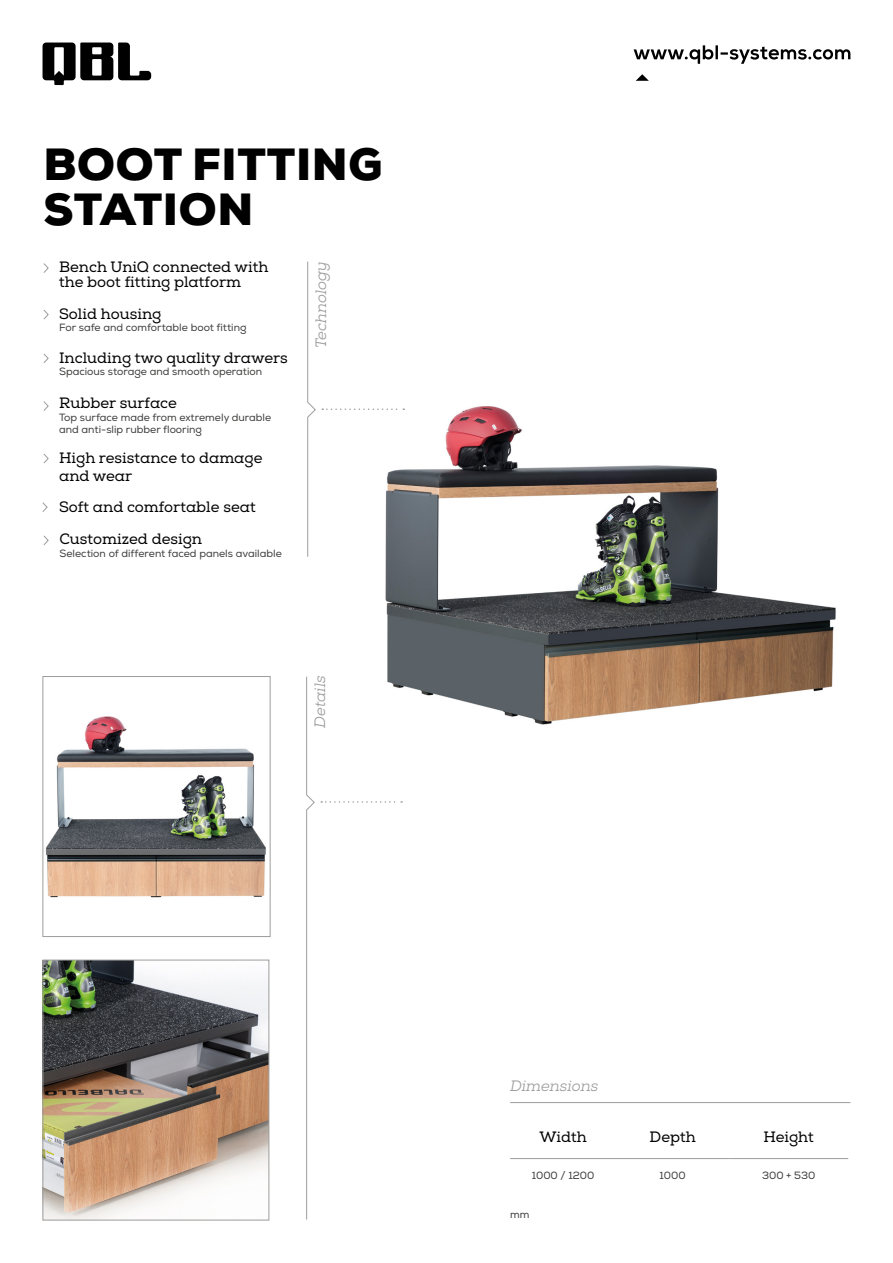
<style>
.page{position:relative;width:893px;height:1263px;background:#fff}
.page>*{position:absolute;margin:0;border:0;box-sizing:border-box;transform-origin:0 0}
.t1{font:900 45px/45px "Nexa";letter-spacing:.015em;color:#000}
.t2{font:15px/15px "Nexa Slab";color:#000}
.t3{font:italic 15px "Nexa Slab";color:#9d9d9c}
.t4{font:10.5px/12.6px "Nexa";color:#3c3c3b}
</style>
<div class="page">
<img style="left:385px;top:406px;width:451px;height:397px">
<svg style="left:43px;top:43px;width:108px;height:42px"></svg>
<svg style="left:634px;top:45px;width:216px;height:19px"></svg>
<svg style="left:636px;top:74px;width:13px;height:7px"></svg>
<svg style="left:306px;top:676px;width:9px;height:544px"></svg>
<svg style="left:321px;top:801px;width:81px;height:2px"></svg>
<img style="left:45px;top:716px;width:221px;height:182px">
<div style="left:43px;top:676px;width:227px;height:261px;border:1px solid #9d9d9c"></div>
<img style="left:45px;top:962px;width:222px;height:256px">
<div style="left:43px;top:960px;width:226px;height:260px;border:1px solid #9d9d9c"></div>
<svg style="left:43px;top:263px;width:6px;height:10px"></svg>
<svg style="left:307px;top:261px;width:9px;height:296px"></svg>
<svg style="left:322px;top:408px;width:82px;height:2px"></svg>
<svg style="left:43px;top:310px;width:6px;height:10px"></svg>
<svg style="left:43px;top:353px;width:6px;height:10px"></svg>
<svg style="left:43px;top:401px;width:6px;height:10px"></svg>
<svg style="left:43px;top:453px;width:6px;height:11px"></svg>
<svg style="left:43px;top:535px;width:6px;height:10px"></svg>
<svg style="left:42px;top:502px;width:6px;height:10px"></svg>
<hr style="left:510px;top:1102px;width:340px;height:1px;background:#9d9d9c">
<hr style="left:510px;top:1158px;width:106px;height:1px;background:#9d9d9c">
<hr style="left:616px;top:1158px;width:113px;height:1px;background:#9d9d9c">
<hr style="left:729px;top:1158px;width:119px;height:1px;background:#9d9d9c">
<h1 class="t1" style="left:43px;top:142px;width:341px">BOOT FITTING<br>STATION</h1>
<h2 class="t2" style="left:59px;top:260px;width:211px">Bench UniQ connected with the boot fitting platform</h2>
<h2 class="t2" style="left:59px;top:306px;width:104px">Solid housing</h2>
<p class="t4" style="left:59px;top:321px;width:189px">For safe and comfortable boot fitting</p>
<h2 class="t2" style="left:59px;top:350px;width:230px">Including two quality drawers</h2>
<p class="t4" style="left:59px;top:365px;width:205px">Spacious storage and smooth operation</p>
<h2 class="t2" style="left:59px;top:395px;width:119px">Rubber surface</h2>
<p class="t4" style="left:59px;top:411px;width:214px">Top surface made from extremely durable and anti-slip rubber flooring</p>
<h2 class="t2" style="left:59px;top:449px;width:205px;line-height:18px">High resistance to damage and wear</h2>
<h2 class="t2" style="left:59px;top:500px;width:198px">Soft and comfortable seat</h2>
<h2 class="t2" style="left:59px;top:532px;width:144px">Customized design</h2>
<p class="t4" style="left:59px;top:547px;width:224px">Selection of different faced panels available</p>
<h2 class="t3" style="left:312px;top:348px;width:88px;rotate:-90deg">Technology</h2>
<h2 class="t3" style="left:311px;top:728px;width:54px;rotate:-90deg">Details</h2>
<h2 class="t3" style="left:510px;top:1077px;width:90px">Dimensions</h2>
<h2 class="t2" style="left:540px;top:1130px;width:49px">Width</h2>
<h2 class="t2" style="left:650px;top:1130px;width:48px">Depth</h2>
<h2 class="t2" style="left:764px;top:1130px;width:52px">Height</h2>
<p class="t4" style="left:532px;top:1169px;width:64px">1000 / 1200</p>
<p class="t4" style="left:659px;top:1169px;width:28px">1000</p>
<p class="t4" style="left:762px;top:1169px;width:55px">300 + 530</p>
<p class="t4" style="left:510px;top:1209px;width:21px">mm</p>
</div>
